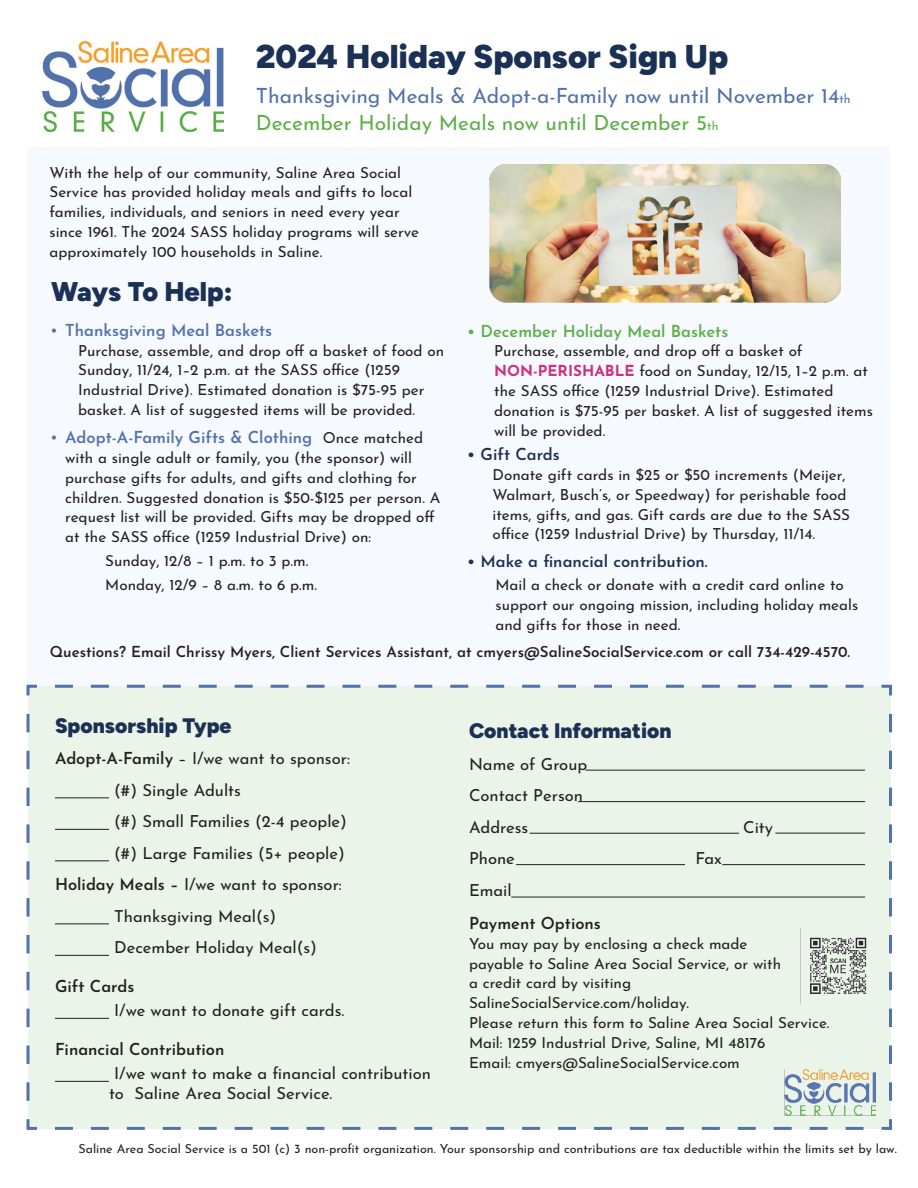
<style>
.page{position:relative;width:918px;height:1188px;background:#fff}
.page>*{position:absolute;margin:0;border:0;box-sizing:border-box;transform-origin:0 0}
.t1{font:900 33px "Figtree";color:#1a3054}
.t2{font:900 27px "Figtree";color:#1a3054}
.t3{font:21px/27px "Josefin Sans";color:#5371ab}
.t4{font:900 21px "Figtree";color:#1a3054}
.t5{font:16.65px/31.5px "Josefin Sans";color:#231f20}
.t6{font:600 16.5px "Josefin Sans";color:#5371ab}
.t7{font:600 16.5px "Josefin Sans";color:#231f20}
.t8{font:600 16.5px "Josefin Sans";color:#1a3054}
.t9{font:600 16.5px "Josefin Sans";color:#5caf46}
.t10{font:15.15px/19.8px "Josefin Sans";color:#231f20}
.t11{font:600 15.15px "Josefin Sans";color:#231f20}
.t12{font:12.45px "Josefin Sans";color:#231f20}
.s1{font-size:12.3px}
.s2{color:#5caf46}
.s3{font-size:12.3px;color:#5caf46}
.s4{font-family:"Times New Roman";font-weight:400}
.s5{font-weight:400;font-size:15.15px;color:#231f20}
.s6{font-weight:700;color:#cc3181}
.s7{font-weight:600;font-size:16.5px}
</style>
<div class="page">
<div style="left:28px;top:147px;width:862px;height:551px;background:#f6f9fe"></div>
<img style="left:42px;top:41px;width:182px;height:90px">
<div style="left:28px;top:686px;width:863px;height:442px;background:#ebf4e8"></div>
<svg style="left:27px;top:714px;width:3px;height:387px"></svg>
<svg style="left:55px;top:1127px;width:818px;height:3px"></svg>
<svg style="left:889px;top:713px;width:3px;height:388px"></svg>
<svg style="left:55px;top:685px;width:809px;height:3px"></svg>
<svg style="left:26px;top:1119px;width:14px;height:11px"></svg>
<svg style="left:879px;top:1119px;width:13px;height:11px"></svg>
<svg style="left:881px;top:684px;width:11px;height:12px"></svg>
<svg style="left:26px;top:684px;width:11px;height:12px"></svg>
<img style="left:490px;top:164px;width:351px;height:139px">
<hr style="left:585px;top:770px;width:280px;height:1px;background:#231f20">
<hr style="left:578px;top:801px;width:287px;height:1px;background:#231f20">
<hr style="left:511px;top:897px;width:354px;height:1px;background:#231f20">
<hr style="left:722px;top:864px;width:143px;height:1px;background:#231f20">
<hr style="left:530px;top:833px;width:209px;height:1px;background:#231f20">
<hr style="left:775px;top:833px;width:90px;height:1px;background:#231f20">
<hr style="left:516px;top:864px;width:169px;height:1px;background:#231f20">
<hr style="left:55px;top:797px;width:54px;height:1px;background:#231f20">
<hr style="left:55px;top:829px;width:54px;height:1px;background:#231f20">
<hr style="left:55px;top:860px;width:54px;height:1px;background:#231f20">
<hr style="left:55px;top:923px;width:54px;height:1px;background:#231f20">
<hr style="left:55px;top:955px;width:54px;height:1px;background:#231f20">
<hr style="left:55px;top:1018px;width:54px;height:1px;background:#231f20">
<hr style="left:55px;top:1081px;width:54px;height:1px;background:#231f20">
<img style="left:800px;top:928px;width:67px;height:75px">
<img style="left:784px;top:1070px;width:91px;height:45px">
<h1 class="t1" style="left:256px;top:36px;width:474px">2024 Holiday Sponsor Sign Up</h1>
<h3 class="t3" style="left:256px;top:79px;width:596px">Thanksgiving Meals &amp; Adopt-a-Family now until November 14<span class="s1">th<br></span><span class="s2">December Holiday Meals now until December 5</span><span class="s3">th</span></h3>
<p class="t10" style="left:50px;top:161px;width:371px">With the help of our community, Saline Area Social Service has provided holiday meals and gifts to local families, individuals, and seniors in need every year since 1961. The 2024 SASS holiday programs will serve approximately 100 households in Saline.</p>
<h2 class="t2" style="left:51px;top:274px;width:183px">Ways To Help:</h2>
<p class="t6" style="left:51px;top:316px;width:223px"><span class="s4">•</span> Thanksgiving Meal Baskets</p>
<p class="t10" style="left:78px;top:338px;width:367px">Purchase, assemble, and drop off a basket of food on Sunday, 11/24, 1–2 p.m. at the SASS office (1259<br>Industrial Drive). Estimated donation is $75-95 per basket. A list of suggested items will be provided.</p>
<p class="t6" style="left:51px;top:423px;width:373px"><span class="s4">•</span> Adopt-A-Family Gifts &amp; Clothing <span class="s5">Once matched</span></p>
<p class="t10" style="left:65px;top:446px;width:377px">with a single adult or family, you (the sponsor) will purchase gifts for adults, and gifts and clothing for children. Suggested donation is $50-$125 per person. A request list will be provided. Gifts may be dropped off at the SASS office (1259 Industrial Drive) on:</p>
<p class="t10" style="left:105px;top:547px;width:213px;line-height:24px">Sunday, 12/8 – 1 p.m. to 3 p.m.<br>Monday, 12/9 – 8 a.m. to 6 p.m.</p>
<p class="t9" style="left:467px;top:317px;width:263px">• December Holiday Meal Baskets</p>
<p class="t10" style="left:494px;top:339px;width:380px">Purchase, assemble, and drop off a basket of <span class="s6">NON-PERISHABLE</span> food on Sunday, 12/15, 1–2 p.m. at the SASS office (1259 Industrial Drive). Estimated donation is $75-95 per basket. A list of suggested items will be provided.</p>
<p class="t8" style="left:467px;top:440px;width:94px">• Gift Cards</p>
<p class="t10" style="left:493px;top:463px;width:359px">Donate gift cards in $25 or $50 increments (Meijer, Walmart, Busch’s, or Speedway) for perishable food items, gifts, and gas. Gift cards are due to the SASS office (1259 Industrial Drive) by Thursday, 11/14.</p>
<p class="t8" style="left:467px;top:547px;width:242px">• Make a financial contribution.</p>
<p class="t10" style="left:495px;top:573px;width:364px">Mail a check or donate with a credit card online to support our ongoing mission, including holiday meals and gifts for those in need.</p>
<p class="t11" style="left:50px;top:639px;width:802px">Questions? Email Chrissy Myers, Client Services Assistant, at cmyers@SalineSocialService.com or call 734-429-4570.</p>
<h3 class="t4" style="left:55px;top:712px;width:178px">Sponsorship Type</h3>
<p class="t5" style="left:55px;top:741px;width:296px"><span class="s7">Adopt-A-Family</span> – I/we want to sponsor:</p>
<p class="t5" style="left:114px;top:772px;width:128px">(#) Single Adults</p>
<p class="t5" style="left:114px;top:804px;width:234px">(#) Small Families (2-4 people)</p>
<p class="t5" style="left:114px;top:835px;width:232px">(#) Large Families (5+ people)</p>
<p class="t5" style="left:55px;top:867px;width:288px"><span class="s7">Holiday Meals –</span> I/we want to sponsor:</p>
<p class="t5" style="left:114px;top:898px;width:164px">Thanksgiving Meal(s)</p>
<p class="t5" style="left:114px;top:930px;width:204px">December Holiday Meal(s)</p>
<p class="t7" style="left:55px;top:973px;width:81px">Gift Cards</p>
<p class="t5" style="left:114px;top:993px;width:232px">I/we want to donate gift cards.</p>
<p class="t7" style="left:55px;top:1036px;width:171px">Financial Contribution</p>
<p class="t5" style="left:109px;top:1062px;width:323px;line-height:19.6px;text-indent:5px">I/we want to make a financial contribution to Saline Area Social Service.</p>
<h3 class="t4" style="left:469px;top:717px;width:204px">Contact Information</h3>
<p class="t5" style="left:469px;top:746px;width:120px">Name of Group<br>Contact Person<br>Address</p>
<p class="t5" style="left:469px;top:840px;width:47px">Phone</p>
<p class="t5" style="left:696px;top:840px;width:28px">Fax</p>
<p class="t5" style="left:469px;top:872px;width:44px">Email</p>
<p class="t5" style="left:743px;top:809px;width:31px">City</p>
<p class="t7" style="left:469px;top:909px;width:133px">Payment Options</p>
<p class="t10" style="left:469px;top:932px;width:362px">You may pay by enclosing a check made<br>payable to Saline Area Social Service, or with<br>a credit card by visiting SalineSocialService.com/holiday.<br>Please return this form to Saline Area Social Service.<br>Mail: 1259 Industrial Drive, Saline, MI 48176<br>Email: cmyers@SalineSocialService.com</p>
<p class="t12" style="left:78px;top:1138px;width:820px">Saline Area Social Service is a 501 (c) 3 non-profit organization. Your sponsorship and contributions are tax deductible within the limits set by law.</p>
</div>
